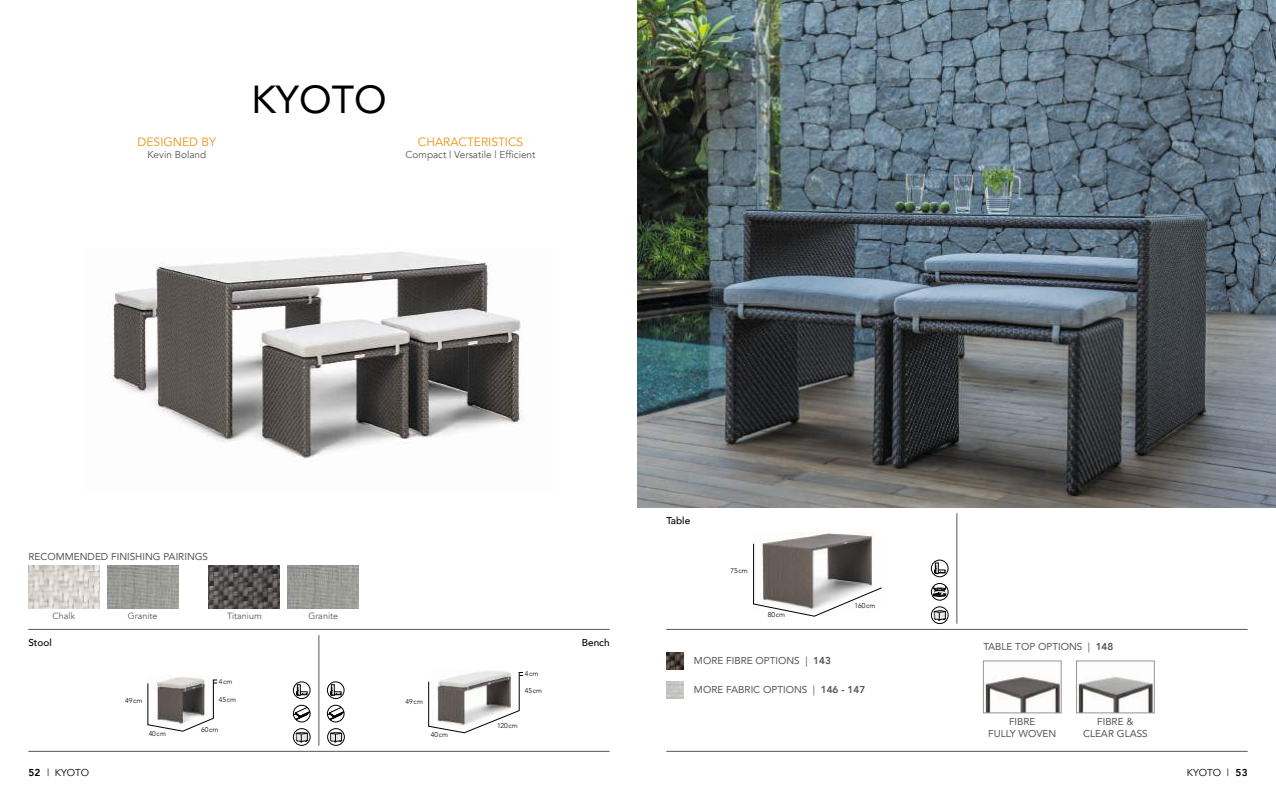
<style>
.page{position:relative;width:1276px;height:794px;background:#fff}
.page>*{position:absolute;margin:0;border:0;box-sizing:border-box;transform-origin:0 0}
.t1{font:39px "Avenir";color:#000}
.t2{font:12px "Avenir";color:#ed910f}
.t3{font:10px/12px "Avenir";color:#555;text-align:center}
.t4{font:10px "Avenir";color:#555}
.t5{font:500 10px "Avenir";color:#000}
.t6{font:10px "Avenir";color:#000}
.t7{font:800 10px "Avenir";color:#000}
.t8{font:9px "Avenir";color:#555}
.t9{font:300 7px "Avenir";color:#000}
.s1{font-weight:800}
</style>
<div class="page">
<img style="left:666px;top:652px;width:17px;height:17px">
<svg style="left:933px;top:583px;width:13px;height:13px"></svg>
<div style="left:931px;top:583px;width:17px;height:17px;border:1px solid #000;border-radius:50%"></div>
<svg style="left:934px;top:562px;width:11px;height:12px"></svg>
<div style="left:931px;top:560px;width:17px;height:17px;border:1px solid #020202;border-radius:50%"></div>
<img style="left:764px;top:533px;width:109px;height:10px">
<svg style="left:753px;top:543px;width:129px;height:73px"></svg>
<img style="left:638px;top:0;width:638px;height:507px">
<img style="left:107px;top:252px;width:417px;height:207px">
<svg style="left:428px;top:672px;width:95px;height:61px"></svg>
<svg style="left:327px;top:705px;width:17px;height:16px"></svg>
<div style="left:327px;top:705px;width:17px;height:17px;border:1px solid #020202;border-radius:50%"></div>
<svg style="left:330px;top:684px;width:11px;height:11px"></svg>
<div style="left:327px;top:681px;width:17px;height:17px;border:1px solid #020202;border-radius:50%"></div>
<img style="left:147px;top:677px;width:54px;height:49px">
<svg style="left:148px;top:679px;width:69px;height:52px"></svg>
<svg style="left:293px;top:705px;width:17px;height:16px"></svg>
<div style="left:293px;top:705px;width:17px;height:17px;border:1px solid #020202;border-radius:50%"></div>
<svg style="left:296px;top:684px;width:11px;height:11px"></svg>
<div style="left:293px;top:681px;width:17px;height:17px;border:1px solid #020202;border-radius:50%"></div>
<img style="left:209px;top:566px;width:71px;height:42px">
<img style="left:28px;top:566px;width:71px;height:42px">
<div style="left:931px;top:606px;width:17px;height:17px;border:1px solid #000;border-radius:50%"></div>
<svg style="left:934px;top:610px;width:11px;height:11px"></svg>
<div style="left:327px;top:728px;width:17px;height:17px;border:1px solid #000;border-radius:50%"></div>
<svg style="left:330px;top:732px;width:12px;height:11px"></svg>
<div style="left:293px;top:728px;width:17px;height:17px;border:1px solid #000;border-radius:50%"></div>
<svg style="left:296px;top:732px;width:12px;height:11px"></svg>
<img style="left:107px;top:566px;width:71px;height:42px">
<img style="left:288px;top:566px;width:71px;height:42px">
<img style="left:985px;top:677px;width:74px;height:34px">
<div style="left:983px;top:661px;width:78px;height:52px;border:1px solid #959595"></div>
<img style="left:1078px;top:676px;width:74px;height:35px">
<div style="left:1076px;top:661px;width:78px;height:52px;border:1px solid #959595"></div>
<img style="left:666px;top:681px;width:17px;height:17px">
<hr style="left:666px;top:751px;width:581px;height:1px;background:#555">
<hr style="left:666px;top:629px;width:581px;height:1px;background:#555">
<hr style="left:956px;top:513px;width:1px;height:110px;background:#555">
<hr style="left:28px;top:751px;width:581px;height:1px;background:#555">
<hr style="left:319px;top:635px;width:1px;height:110px;background:#555">
<hr style="left:28px;top:629px;width:581px;height:1px;background:#555">
<p class="t2" style="left:138px;top:135px;width:80px">DESIGNED BY</p>
<p class="t4" style="left:147px;top:149px;width:60px">Kevin Boland</p>
<h1 class="t1" style="left:251px;top:68px;width:137px">KYOTO</h1>
<p class="t2" style="left:418px;top:135px;width:107px">CHARACTERISTICS</p>
<p class="t4" style="left:405px;top:149px;width:131px">Compact | Versatile | Efficient</p>
<p class="t3" style="left:28px;top:550px;width:181px">RECOMMENDED FINISHING PAIRINGS</p>
<p class="t8" style="left:53px;top:610px;width:24px">Chalk</p>
<p class="t8" style="left:128px;top:610px;width:31px">Granite</p>
<p class="t8" style="left:227px;top:610px;width:36px">Titanium</p>
<p class="t8" style="left:308px;top:610px;width:31px">Granite</p>
<p class="t5" style="left:28px;top:634px;width:25px">Stool</p>
<p class="t5" style="left:582px;top:634px;width:29px">Bench</p>
<p class="t9" style="left:219px;top:677px;width:15px">4cm</p>
<p class="t9" style="left:219px;top:695px;width:19px">45cm</p>
<p class="t9" style="left:125px;top:696px;width:19px">49cm</p>
<p class="t9" style="left:406px;top:697px;width:19px">49cm</p>
<p class="t9" style="left:149px;top:729px;width:19px">40cm</p>
<p class="t9" style="left:201px;top:725px;width:19px">60cm</p>
<p class="t9" style="left:431px;top:730px;width:19px">40cm</p>
<p class="t9" style="left:525px;top:669px;width:15px">4cm</p>
<p class="t9" style="left:525px;top:686px;width:19px">45cm</p>
<p class="t9" style="left:497px;top:721px;width:22px">120cm</p>
<p class="t5" style="left:666px;top:512px;width:25px">Table</p>
<p class="t9" style="left:730px;top:566px;width:19px">75cm</p>
<p class="t9" style="left:768px;top:610px;width:19px">80cm</p>
<p class="t9" style="left:854px;top:601px;width:22px">160cm</p>
<p class="t3" style="left:694px;top:654px;width:138px">MORE FIBRE OPTIONS | <span class="s1">143</span></p>
<p class="t3" style="left:694px;top:683px;width:173px">MORE FABRIC OPTIONS | <span class="s1">146 - 147</span></p>
<p class="t3" style="left:983px;top:640px;width:132px">TABLE TOP OPTIONS | <span class="s1">148</span></p>
<p class="t3" style="left:988px;top:715px;width:70px">FIBRE<br>FULLY WOVEN</p>
<p class="t3" style="left:1083px;top:715px;width:66px">FIBRE &amp;<br>CLEAR GLASS</p>
<p class="t6" style="left:47px;top:766px;width:44px">| KYOTO</p>
<p class="t6" style="left:1186px;top:766px;width:44px">KYOTO |</p>
<p class="t7" style="left:28px;top:764px;width:14px">52</p>
<p class="t7" style="left:1235px;top:764px;width:14px">53</p>
</div>
